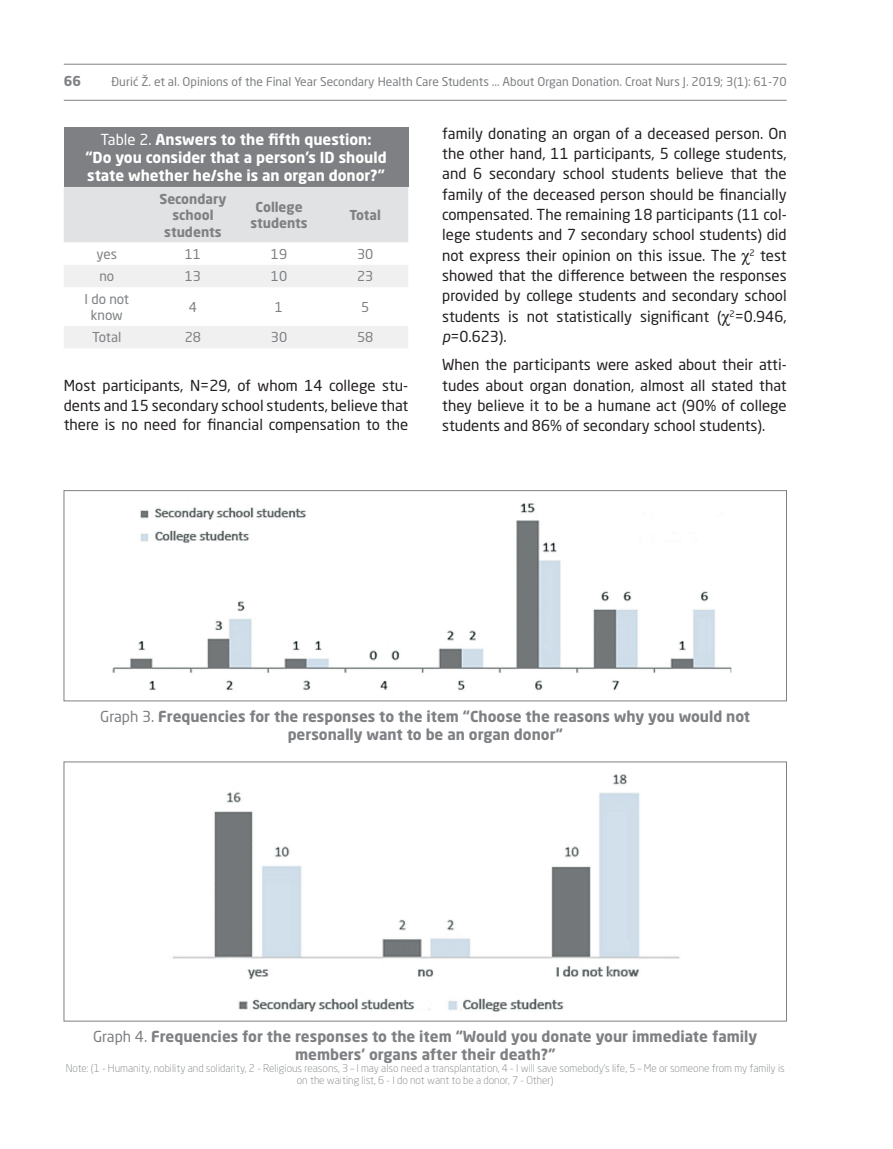
<style>
.page{position:relative;width:893px;height:1149px;background:#fff}
.page>*{position:absolute;margin:0;border:0;box-sizing:border-box;transform-origin:0 0}
.text-en{font:15px/20.2px "Neo Sans";color:#231f20;text-align:justify}
.tablica_naslov{font:700 15px/18px "Neo Sans";color:#7e8083;text-align:center}
.tablica_naslov-2{font:700 15px/18px "Neo Sans";color:#fff;text-align:center}
.tablica-podnaslov{font:700 13.5px/16.5px "Neo Sans";color:#7e8083;text-align:center}
.tablica{font:13.5px/16.5px "Neo Sans";color:#7e8083;text-align:center}
.t1{font:12px "Neo Sans";color:#7e8083}
.tablica-fus{font:300 10.5px/12px "Neo Sans";color:#7e8083;text-align:center}
.s1{font-family:"Times New Roman";font-size:18px}
.s2{font-style:italic}
.s3{font-weight:400}
</style>
<div class="page">
<hr style="left:64px;top:64px;width:723px;height:1px;background:#7e8083">
<hr style="left:64px;top:100px;width:723px;height:1px;background:#7e8083">
<div style="left:64px;top:128px;width:344px;height:59px;background:#7e8083"></div>
<svg style="left:64px;top:187px;width:344px;height:161px"></svg>
<img style="left:112px;top:503px;width:620px;height:188px">
<div style="left:64px;top:490px;width:723px;height:211px;border:1px solid #7e8083"></div>
<img style="left:172px;top:774px;width:508px;height:238px">
<div style="left:64px;top:761px;width:723px;height:259px;border:1px solid #7e8083"></div>
<p class="tablica-podnaslov" style="left:64px;top:72px;width:19px">66</p>
<p class="t1" style="left:112px;top:74px;width:676px">Đurić Ž. et al. Opinions of the Final Year Secondary Health Care Students ... About Organ Donation. Croat Nurs J. 2019; 3(1): 61-70</p>
<p class="text-en" style="left:442px;top:123px;width:346px">family donating an organ of a deceased person. On the other hand, 11 participants, 5 college students, and 6 secondary school students believe that the family of the deceased person should be financially compensated. The remaining 18 participants (11 col&shy;lege students and 7 secondary school students) did not express their opinion on this issue. The <span class="s1">χ</span><sup>2</sup> test showed that the difference between the responses provided by college students and secondary school students is not statistically significant (<span class="s1">χ</span><sup>2</sup>=0.946, <span class="s2">p</span>=0.623).</p>
<p class="text-en" style="left:442px;top:354px;width:346px">When the participants were asked about their atti&shy;tudes about organ donation, almost all stated that they believe it to be a humane act (90% of college students and 86% of secondary school students).</p>
<p class="tablica_naslov-2" style="left:85px;top:130px;width:303px"><span class="s3">Table 2.</span> Answers to the fifth question:<br>“Do you consider that a person’s ID should state whether he/she is an organ donor?”</p>
<p class="tablica-podnaslov" style="left:159px;top:190px;width:69px">Secondary school students</p>
<p class="tablica-podnaslov" style="left:250px;top:198px;width:59px">College students</p>
<p class="tablica-podnaslov" style="left:349px;top:206px;width:33px">Total</p>
<p class="tablica" style="left:97px;top:245px;width:22px">yes</p>
<p class="tablica" style="left:185px;top:245px;width:18px">11</p>
<p class="tablica" style="left:271px;top:245px;width:18px">19</p>
<p class="tablica" style="left:357px;top:245px;width:18px">30</p>
<p class="tablica" style="left:99px;top:268px;width:16px">no</p>
<p class="tablica" style="left:185px;top:268px;width:18px">13</p>
<p class="tablica" style="left:271px;top:268px;width:18px">10</p>
<p class="tablica" style="left:357px;top:268px;width:18px">23</p>
<p class="tablica" style="left:85px;top:290px;width:46px">I do not know</p>
<p class="tablica" style="left:189px;top:298px;width:10px">4</p>
<p class="tablica" style="left:275px;top:298px;width:10px">1</p>
<p class="tablica" style="left:361px;top:298px;width:10px">5</p>
<p class="tablica" style="left:92px;top:329px;width:31px">Total</p>
<p class="tablica" style="left:185px;top:329px;width:18px">28</p>
<p class="tablica" style="left:271px;top:329px;width:18px">30</p>
<p class="tablica" style="left:357px;top:329px;width:18px">58</p>
<p class="text-en" style="left:64px;top:376px;width:346px;line-height:19.2px">Most participants, N=29, of whom 14 college stu&shy;dents and 15 secondary school students, believe that there is no need for financial compensation to the</p>
<p class="tablica_naslov" style="left:100px;top:706px;width:652px"><span class="s3">Graph 3.</span> Frequencies for the responses to the item “Choose the reasons why you would not personally want to be an organ donor”</p>
<p class="tablica_naslov" style="left:93px;top:1026px;width:666px"><span class="s3">Graph 4.</span> Frequencies for the responses to the item “Would you donate your immediate family members’ organs after their death?”</p>
<p class="tablica-fus" style="left:66px;top:1061px;width:720px">Note: (1 - Humanity, nobility and solidarity, 2 - Religious reasons, 3 – I may also need a transplantation, 4 - I will save somebody’s life, 5 – Me or someone from my family is on the waiting list, 6 - I do not want to be a donor, 7 - Other)</p>
</div>
